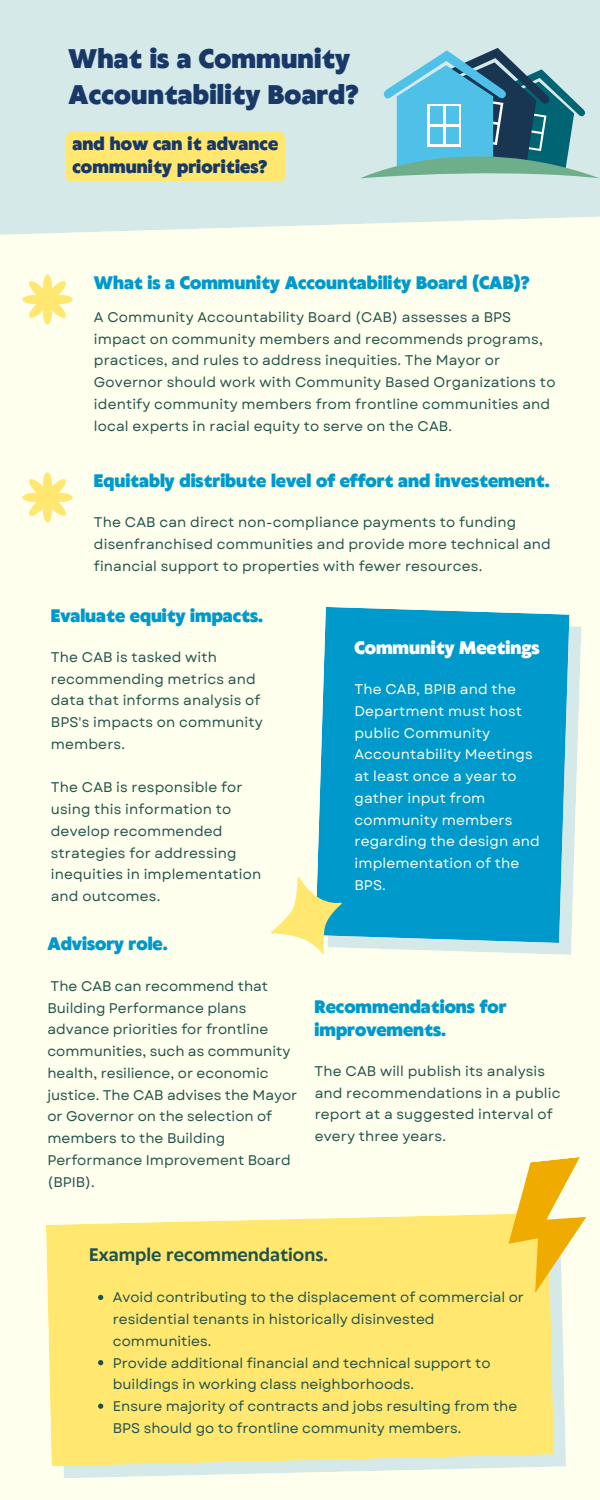
<style>
.page{position:relative;width:600px;height:1500px;background:#feffed}
.page>*{position:absolute;margin:0;border:0;box-sizing:border-box;transform-origin:0 0}
.t1{font:900 25.3px/35.2px "Klein Text";letter-spacing:.01em;color:#183868}
.t2{font:900 17px/23.2px "Klein Text";color:#09c}
.t3{font:900 17px/23.2px "Klein Text";letter-spacing:.01em;color:#183868}
.t4{font:700 17px "Klein Text";color:#22524c}
.t5{font:900 17px "Klein Text";color:#fff}
.t6{font:14px/21.7px "Garet";letter-spacing:.01em;color:#22524c}
.t7{font:14px/21.7px "Garet";letter-spacing:.01em;color:#feffed}
</style>
<div class="page">
<svg style="left:355px;top:619px;width:226px;height:336px;fill:#d6e9e9"></svg>
<div style="left:317px;top:607px;width:252px;height:336px;background:#09c"></div>
<svg style="left:63px;top:1295px;width:503px;height:183px;fill:#d6e9e9"></svg>
<div style="left:46px;top:1214px;width:508px;height:252px;background:#ffe770"></div>
<div style="left:0;top:0;width:600px;height:235px;background:#d6e9e9"></div>
<svg style="left:360px;top:48px;width:240px;height:130px;background:#7eb6c2"></svg>
<div style="left:66px;top:132px;width:219px;height:50px;background:#ffe770;border-radius:7px"></div>
<svg style="left:22px;top:274px;width:51px;height:51px"></svg>
<svg style="left:22px;top:472px;width:51px;height:51px"></svg>
<svg style="left:271px;top:873px;width:84px;height:81px"></svg>
<svg style="left:500px;top:1157px;width:86px;height:138px"></svg>
<svg style="left:98px;top:1295px;width:5px;height:5px"></svg>
<svg style="left:98px;top:1360px;width:5px;height:5px"></svg>
<svg style="left:98px;top:1404px;width:5px;height:5px"></svg>
<h1 class="t1" style="left:69px;top:43px;width:291px">What is a Community<br>Accountability Board?</h1>
<p class="t3" style="left:72px;top:134px;width:207px">and how can it advance community priorities?</p>
<h2 class="t2" style="left:94px;top:273px;width:437px">What is a Community Accountability Board (CAB)?</h2>
<p class="t6" style="left:94px;top:306px;width:463px">A Community Accountability Board (CAB) assesses a BPS impact on community members and recommends programs, practices, and rules to address inequities. The Mayor or Governor should work with Community Based Organizations to identify community members from frontline communities and local experts in racial equity to serve on the CAB.</p>
<h2 class="t2" style="left:94px;top:471px;width:457px">Equitably distribute level of effort and investement.</h2>
<p class="t6" style="left:94px;top:512px;width:459px">The CAB can direct non-compliance payments to funding disenfranchised communities and provide more technical and financial support to properties with fewer resources.</p>
<h2 class="t2" style="left:51px;top:605px;width:214px">Evaluate equity impacts.</h2>
<p class="t6" style="left:51px;top:646px;width:168px">The CAB is tasked with</p>
<p class="t6" style="left:51px;top:668px;width:206px">recommending metrics and</p>
<p class="t6" style="left:51px;top:690px;width:211px">data that informs analysis of</p>
<p class="t6" style="left:51px;top:711px;width:214px">BPS's impacts on community</p>
<p class="t6" style="left:51px;top:733px;width:76px">members.</p>
<p class="t6" style="left:51px;top:777px;width:193px">The CAB is responsible for</p>
<p class="t6" style="left:51px;top:798px;width:182px">using this information to</p>
<p class="t6" style="left:51px;top:820px;width:173px">develop recommended</p>
<p class="t6" style="left:51px;top:842px;width:187px">strategies for addressing</p>
<p class="t6" style="left:51px;top:864px;width:212px">inequities in implementation</p>
<p class="t6" style="left:51px;top:885px;width:111px">and outcomes.</p>
<h2 class="t2" style="left:47px;top:933px;width:122px">Advisory role.</h2>
<p class="t6" style="left:47px;top:975px;width:251px">The CAB can recommend that<br>Building Performance plans advance priorities for frontline communities, such as community health, resilience, or economic justice. The CAB advises the Mayor or Governor on the selection of members to the Building<br>Performance Improvement Board (BPIB).</p>
<h2 class="t5" style="left:354px;top:639px;width:187px">Community Meetings</h2>
<p class="t7" style="left:354px;top:678px;width:187px">The CAB, BPIB and the<br>Department must host public Community<br>Accountability Meetings at least once a year to gather input from community members regarding the design and implementation of the<br>BPS.</p>
<h2 class="t2" style="left:315px;top:996px;width:193px">Recommendations for improvements.</h2>
<p class="t6" style="left:315px;top:1060px;width:247px">The CAB will publish its analysis and recommendations in a public report at a suggested interval of every three years.</p>
<h2 class="t4" style="left:89px;top:1246px;width:240px">Example recommendations.</h2>
<p class="t6" style="left:113px;top:1287px;width:413px">Avoid contributing to the displacement of commercial or residential tenants in historically disinvested communities.</p>
<p class="t6" style="left:113px;top:1352px;width:379px">Provide additional financial and technical support to buildings in working class neighborhoods.</p>
<p class="t6" style="left:113px;top:1395px;width:406px">Ensure majority of contracts and jobs resulting from the<br>BPS should go to frontline community members.</p>
</div>
